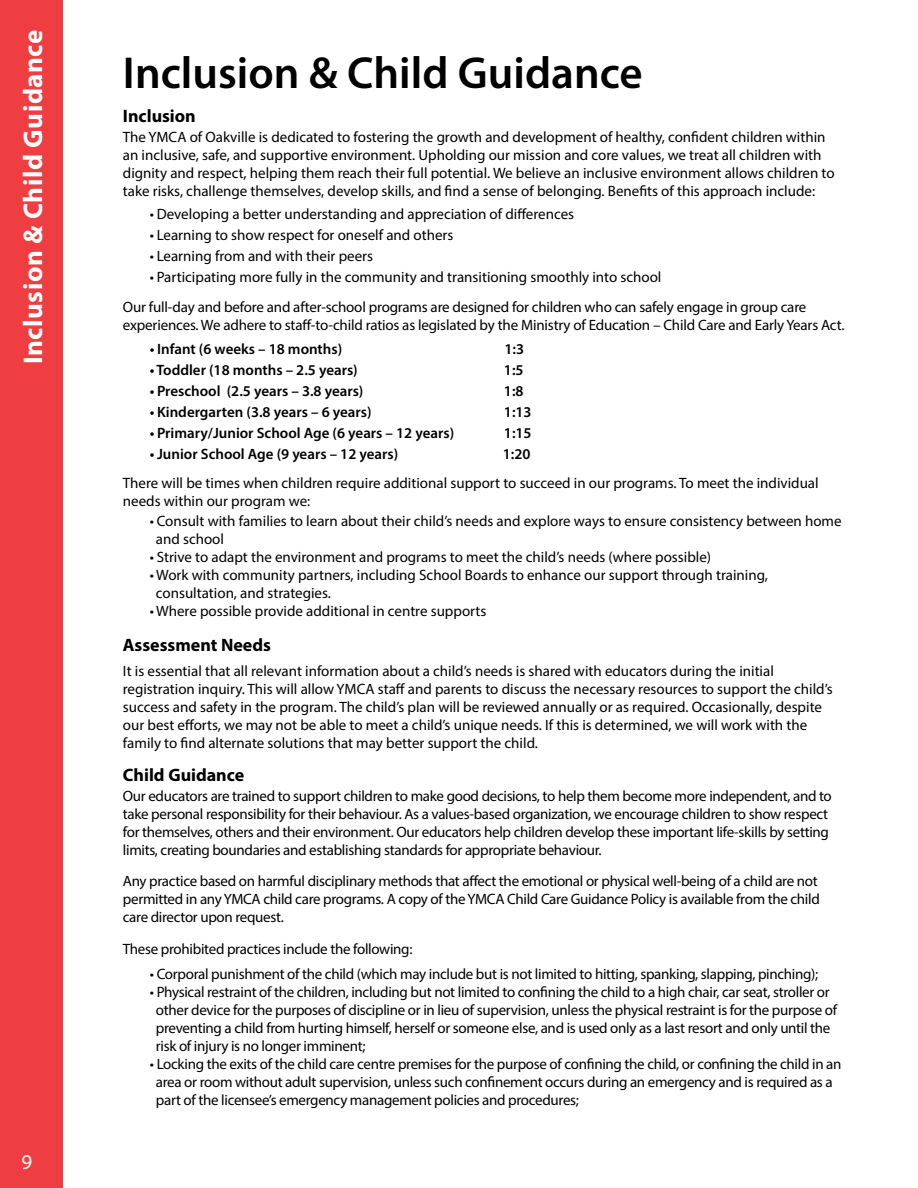
<style>
.page{position:relative;width:918px;height:1188px;background:#fff}
.page>*{position:absolute;margin:0;border:0;box-sizing:border-box;transform-origin:0 0}
.t1{font:600 45px "Myriad Pro";color:#000}
.t2{font:700 27px "Myriad Pro";letter-spacing:.02em;color:#fff}
.t3{font:21px "Myriad Pro";color:#fff}
.t4{font:700 18px "Myriad Pro";color:#000}
.t5{font:15px/18px "Myriad Pro";letter-spacing:-.01em;color:#000}
.t6{font:600 15px "Myriad Pro";color:#000}
</style>
<div class="page">
<div style="left:0;top:0;width:63px;height:1188px;background:#ef3e42"></div>
<h2 class="t2" style="left:16px;top:364px;width:336px;rotate:-90deg">Inclusion &amp; Child Guidance</h2>
<h3 class="t3" style="left:22px;top:1149px;width:12px">9</h3>
<h1 class="t1" style="left:123px;top:44px;width:521px">Inclusion &amp; Child Guidance</h1>
<p class="t4" style="left:123px;top:104px;width:74px">Inclusion</p>
<p class="t5" style="left:123px;top:127px;width:713px">The YMCA of Oakville is dedicated to fostering the growth and development of healthy, confident children within an inclusive, safe, and supportive environment. Upholding our mission and core values, we treat all children with dignity and respect, helping them reach their full potential. We believe an inclusive environment allows children to take risks, challenge themselves, develop skills, and find a sense of belonging. Benefits of this approach include:</p>
<p class="t5" style="left:150px;top:205px;width:426px">• Developing a better understanding and appreciation of differences</p>
<p class="t5" style="left:150px;top:226px;width:305px">• Learning to show respect for oneself and others</p>
<p class="t5" style="left:150px;top:247px;width:225px">• Learning from and with their peers</p>
<p class="t5" style="left:123px;top:261px;width:685px;line-height:30.6px;text-indent:27px">• Participating more fully in the community and transitioning smoothly into school<br>Our full-day and before and after-school programs are designed for children who can safely engage in group care</p>
<p class="t5" style="left:123px;top:316px;width:723px">experiences. We adhere to staff-to-child ratios as legislated by the Ministry of Education – Child Care and Early Years Act.</p>
<p class="t6" style="left:150px;top:339px;width:194px">• Infant (6 weeks – 18 months)</p>
<p class="t6" style="left:504px;top:339px;width:21px">1:3</p>
<p class="t6" style="left:150px;top:360px;width:209px">• Toddler (18 months – 2.5 years)</p>
<p class="t6" style="left:504px;top:360px;width:21px">1:5</p>
<p class="t6" style="left:150px;top:381px;width:215px">• Preschool (2.5 years – 3.8 years)</p>
<p class="t6" style="left:504px;top:381px;width:21px">1:8</p>
<p class="t6" style="left:150px;top:402px;width:223px">• Kindergarten (3.8 years – 6 years)</p>
<p class="t6" style="left:504px;top:402px;width:29px">1:13</p>
<p class="t6" style="left:150px;top:423px;width:306px">• Primary/Junior School Age (6 years – 12 years)</p>
<p class="t6" style="left:504px;top:423px;width:29px">1:15</p>
<p class="t6" style="left:150px;top:444px;width:250px">• Junior School Age (9 years – 12 years)</p>
<p class="t6" style="left:503px;top:444px;width:29px">1:20</p>
<p class="t5" style="left:123px;top:474px;width:697px">There will be times when children require additional support to succeed in our programs. To meet the individual needs within our program we:</p>
<p class="t5" style="left:156px;top:512px;width:687px;text-indent:-6px">• Consult with families to learn about their child’s needs and explore ways to ensure consistency between home and school</p>
<p class="t5" style="left:150px;top:548px;width:563px">• Strive to adapt the environment and programs to meet the child’s needs (where possible)</p>
<p class="t5" style="left:156px;top:566px;width:614px;text-indent:-6px">• Work with community partners, including School Boards to enhance our support through training, consultation, and strategies.</p>
<p class="t5" style="left:150px;top:602px;width:338px">• Where possible provide additional in centre supports</p>
<p class="t4" style="left:123px;top:633px;width:150px">Assessment Needs</p>
<p class="t5" style="left:123px;top:662px;width:711px">It is essential that all relevant information about a child’s needs is shared with educators during the initial registration inquiry. This will allow YMCA staff and parents to discuss the necessary resources to support the child’s success and safety in the program. The child’s plan will be reviewed annually or as required. Occasionally, despite our best efforts, we may not be able to meet a child’s unique needs. If this is determined, we will work with the family to find alternate solutions that may better support the child.</p>
<p class="t4" style="left:123px;top:763px;width:123px">Child Guidance</p>
<p class="t5" style="left:123px;top:787px;width:710px">Our educators are trained to support children to make good decisions, to help them become more independent, and to take personal responsibility for their behaviour. As a values-based organization, we encourage children to show respect for themselves, others and their environment. Our educators help children develop these important life-skills by setting limits, creating boundaries and establishing standards for appropriate behaviour.</p>
<p class="t5" style="left:123px;top:872px;width:699px">Any practice based on harmful disciplinary methods that affect the emotional or physical well-being of a child are not permitted in any YMCA child care programs. A copy of the YMCA Child Care Guidance Policy is available from the child care director upon request.</p>
<p class="t5" style="left:123px;top:940px;width:291px">These prohibited practices include the following:</p>
<p class="t5" style="left:150px;top:964px;width:670px">• Corporal punishment of the child (which may include but is not limited to hitting, spanking, slapping, pinching);</p>
<p class="t5" style="left:156px;top:982px;width:683px;text-indent:-6px">• Physical restraint of the children, including but not limited to confining the child to a high chair, car seat, stroller or other device for the purposes of discipline or in lieu of supervision, unless the physical restraint is for the purpose of preventing a child from hurting himself, herself or someone else, and is used only as a last resort and only until the risk of injury is no longer imminent;</p>
<p class="t5" style="left:156px;top:1054px;width:687px;text-indent:-6px">• Locking the exits of the child care centre premises for the purpose of confining the child, or confining the child in an area or room without adult supervision, unless such confinement occurs during an emergency and is required as a part of the licensee’s emergency management policies and procedures;</p>
</div>
